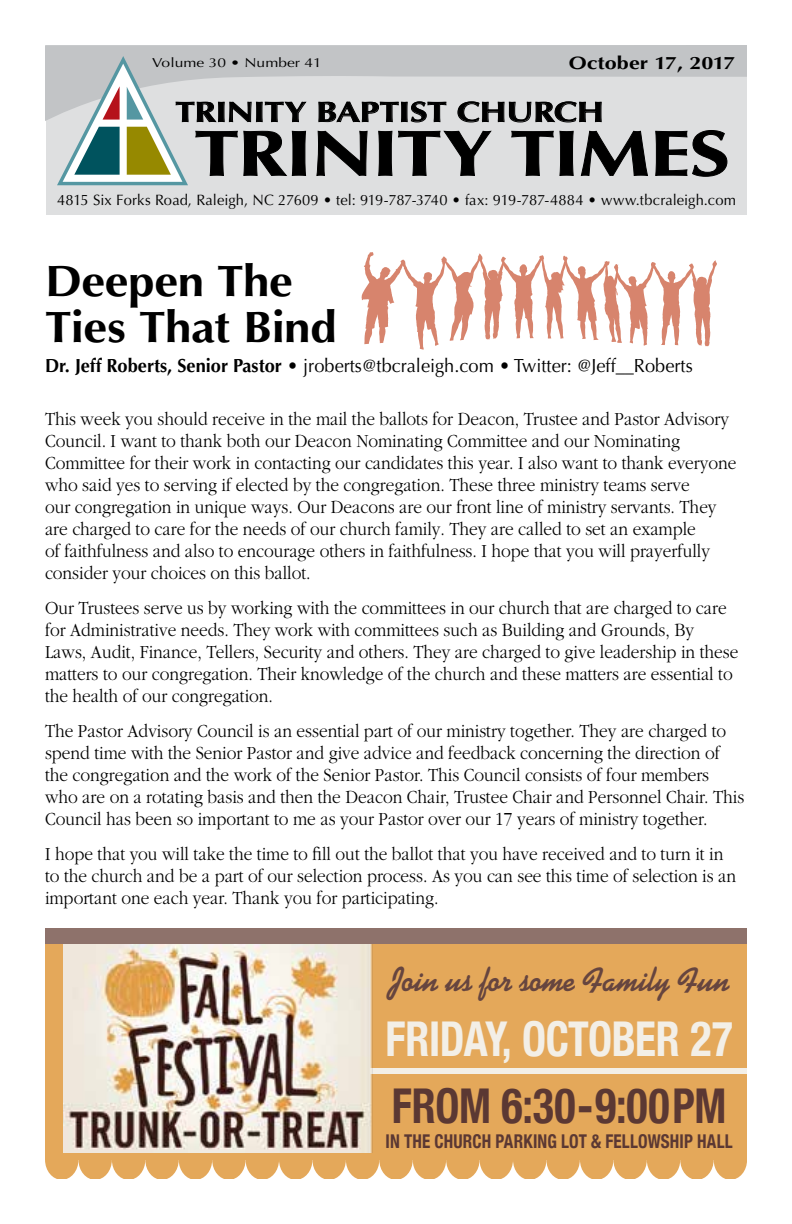
<style>
.page{position:relative;width:792px;height:1224px;background:#fff}
.page>*{position:absolute;margin:0;border:0;box-sizing:border-box;transform-origin:0 0}
.t1{font:700 64px "Optima";letter-spacing:-.02em;color:#000;scale:1.26 1}
.t2{font:700 condensed 49px "Helvetica Neue";color:#5b3833;scale:.9 1}
.t3{font:700 condensed 48px "Helvetica Neue";letter-spacing:-.01em;color:#f3efe7;scale:.9 1}
.t4{font:700 44px/46px "Optima";letter-spacing:-.01em;color:#000;scale:1.08 1}
.t5{font:700 34px "Kaufmann";letter-spacing:.005em;color:#66453f;scale:.93 1}
.t6{font:700 28px "Optima";letter-spacing:-.015em;color:#000;scale:1.25 1}
.t7{font:300 19.2px/22px "Garamond";color:#000;scale:.9 1}
.t8{font:19px "Optima";color:#000;scale:.96 1}
.t9{font:700 condensed 19px "Helvetica Neue";letter-spacing:.01em;color:#5b3833;scale:.9 1}
.t10{font:700 18px "Optima";letter-spacing:.005em;color:#000;scale:1.2 1}
.t11{font:15px "Optima";letter-spacing:.005em;color:#000}
.t12{font:13px "Optima";letter-spacing:.005em;color:#000;scale:1.2 1}
.s1{font-weight:700}
.s2{font-size:46px}
.s3{font-size:49px}
.s4{font-size:48px}
</style>
<div class="page">
<div style="left:46px;top:45px;width:701px;height:170px;background:#dedfe0"></div>
<svg style="left:45px;top:45px;width:702px;height:76px;fill:#c2c4c6"></svg>
<svg style="left:318px;top:101px;width:129px;height:22px"></svg>
<svg style="left:457px;top:101px;width:145px;height:22px"></svg>
<svg style="left:316px;top:130px;width:52px;height:46px"></svg>
<svg style="left:378px;top:130px;width:114px;height:46px"></svg>
<svg style="left:511px;top:130px;width:63px;height:46px"></svg>
<svg style="left:580px;top:130px;width:68px;height:46px"></svg>
<svg style="left:655px;top:130px;width:73px;height:47px"></svg>
<svg style="left:57px;top:56px;width:251px;height:129px"></svg>
<svg style="left:361px;top:252px;width:356px;height:98px"></svg>
<div style="left:45px;top:933px;width:535px;height:227px;background:#e4a85a"></div>
<div style="left:580px;top:933px;width:167px;height:227px;background:#e4a85a"></div>
<svg style="left:45px;top:1152px;width:702px;height:26px"></svg>
<div style="left:357px;top:1068px;width:390px;height:6px;background:#f3efe7"></div>
<img style="left:63px;top:944px;width:310px;height:208px">
<div style="left:45px;top:929px;width:702px;height:15px;background:#8e726b"></div>
<p class="t12" style="left:152px;top:55px;width:143px">Volume 30 • Number 41</p>
<p class="t10" style="left:569px;top:53px;width:140px">October 17, 2017</p>
<h3 class="t6" style="left:175px;top:96px;width:344px">TRINITY BAPTIST CHURCH</h3>
<h1 class="t1" style="left:194px;top:116px;width:427px">TRINITY TIMES</h1>
<p class="t11" style="left:57px;top:191px;width:681px">4815 Six Forks Road, Raleigh, NC 27609 • tel: 919-787-3740 • fax: 919-787-4884 • www.tbcraleigh.com</p>
<h3 class="t4" style="left:45px;top:258px;width:272px">Deepen The<br>Ties That Bind</h3>
<p class="t8" style="left:45px;top:355px;width:676px"><span class="s1">Dr. Jeff Roberts, Senior Pastor •</span> jroberts@tbcraleigh.com • Twitter: @Jeff__Roberts</p>
<p class="t7" style="left:45px;top:408px;width:770px">This week you should receive in the mail the ballots for Deacon, Trustee and Pastor Advisory Council. I want to thank both our Deacon Nominating Committee and our Nominating Committee for their work in contacting our candidates this year. I also want to thank everyone who said yes to serving if elected by the congregation. These three ministry teams serve<br>our congregation in unique ways. Our Deacons are our front line of ministry servants. They are charged to care for the needs of our church family. They are called to set an example<br>of faithfulness and also to encourage others in faithfulness. I hope that you will prayerfully consider your choices on this ballot.</p>
<p class="t7" style="left:45px;top:597px;width:772px">Our Trustees serve us by working with the committees in our church that are charged to care for Administrative needs. They work with committees such as Building and Grounds, By Laws, Audit, Finance, Tellers, Security and others. They are charged to give leadership in these matters to our congregation. Their knowledge of the church and these matters are essential to the health of our congregation.</p>
<p class="t7" style="left:45px;top:720px;width:779px">The Pastor Advisory Council is an essential part of our ministry together. They are charged to spend time with the Senior Pastor and give advice and feedback concerning the direction of the congregation and the work of the Senior Pastor. This Council consists of four members who are on a rotating basis and then the Deacon Chair, Trustee Chair and Personnel Chair. This Council has been so important to me as your Pastor over our 17 years of ministry together.</p>
<p class="t7" style="left:45px;top:843px;width:769px">I hope that you will take the time to fill out the ballot that you have received and to turn it in to the church and be a part of our selection process. As you can see this time of selection is an important one each year. Thank you for participating.</p>
<h3 class="t5" style="left:389px;top:960px;width:368px">Join us for some Family Fun</h3>
<h3 class="t3" style="left:386px;top:999px;width:387px">FRIDAY<span class="s2">,</span> OCTOBER <span class="s3">27</span></h3>
<h2 class="t2" style="left:392px;top:1065px;width:373px"><span class="s4">FROM</span> 6:30-9:00<span class="s4">PM</span></h2>
<p class="t9" style="left:386px;top:1125px;width:387px">IN THE CHURCH PARKING LOT &amp; FELLOWSHIP HALL</p>
</div>
